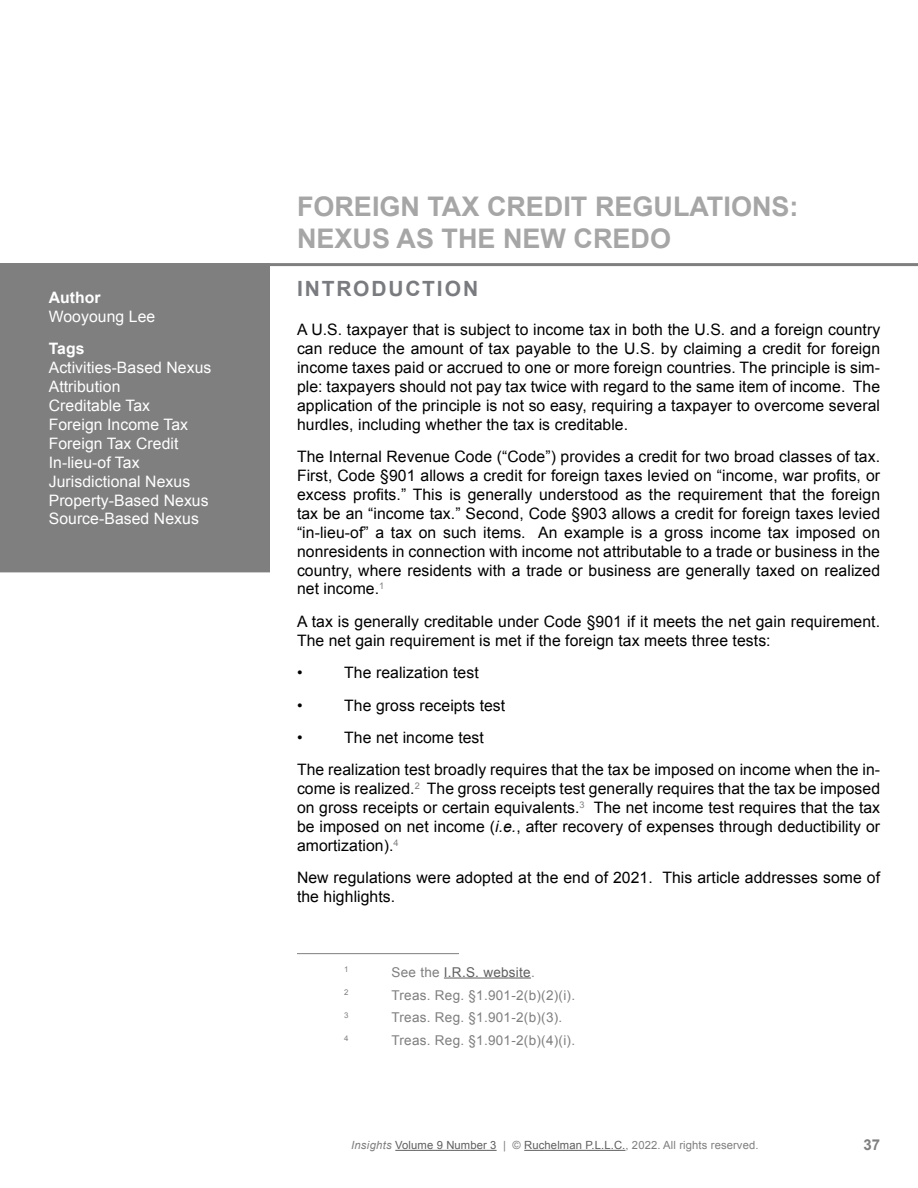
<style>
.page{position:relative;width:918px;height:1188px;background:#fff}
.page>*{position:absolute;margin:0;border:0;box-sizing:border-box;transform-origin:0 0}
.t1{font:700 27px/32.4px "Arial";color:#a6a6a6}
.t2{font:700 21px "Arial";letter-spacing:.085em;color:#797b7e}
.t3{font:15.75px/18.9px "Arial";letter-spacing:.005em;color:#000;text-align:justify}
.t4{font:15.75px/18.9px "Arial";letter-spacing:.005em;color:#fff}
.t5{font:700 15.75px "Arial";letter-spacing:.005em;color:#fff}
.t6{font:700 15px "Arial";color:#7f7f7f}
.t7{font:13.5px "Arial";letter-spacing:.02em;color:#7f7f7f}
.t8{font:13.5px "Arial";letter-spacing:.02em;color:#5f5f5f}
.t9{font:11.25px "Arial";letter-spacing:.01em;color:#5f5f5f}
.t10{font:7.8px "Arial";color:#7f7f7f}
.s1{font-style:italic}
.s2{color:#7f7f7f}
.s3{font-style:italic;color:#7f7f7f}
</style>
<div class="page">
<hr style="left:395px;top:1150px;width:102px;height:1px;background:#5f5f5f">
<hr style="left:524px;top:1150px;width:102px;height:1px;background:#5f5f5f">
<div style="left:0;top:266px;width:270px;height:306px;background:#7f7f7f"></div>
<hr style="left:0;top:263px;width:918px;height:3px;background:#7f7f7f">
<hr style="left:297px;top:953px;width:162px;height:1px;background:#7f7f7f">
<hr style="left:444px;top:978px;width:87px;height:1px;background:#5f5f5f">
<p class="t5" style="left:49px;top:287px;width:54px">Author</p>
<p class="t4" style="left:49px;top:307px;width:108px">Wooyoung Lee</p>
<p class="t5" style="left:49px;top:338px;width:37px">Tags</p>
<p class="t4" style="left:49px;top:358px;width:164px">Activities-Based Nexus<br>Attribution<br>Creditable Tax<br>Foreign Income Tax<br>Foreign Tax Credit<br>In-lieu-of Tax<br>Jurisdictional Nexus<br>Property-Based Nexus<br>Source-Based Nexus</p>
<h1 class="t1" style="left:297px;top:191px;width:503px">FOREIGN TAX CREDIT REGULATIONS:<br>NEXUS AS THE NEW CREDO</h1>
<h2 class="t2" style="left:297px;top:275px;width:183px">INTRODUCTION</h2>
<p class="t3" style="left:297px;top:320px;width:585px">A U.S. taxpayer that is subject to income tax in both the U.S. and a foreign country can reduce the amount of tax payable to the U.S. by claiming a credit for foreign income taxes paid or accrued to one or more foreign countries. The principle is sim&shy;ple: taxpayers should not pay tax twice with regard to the same item of income. The application of the principle is not so easy, requiring a taxpayer to overcome several hurdles, including whether the tax is creditable.</p>
<p class="t3" style="left:297px;top:447px;width:585px">The Internal Revenue Code (“Code”) provides a credit for two broad classes of tax.<br>First, Code §901 allows a credit for foreign taxes levied on “income, war profits, or excess profits.” This is generally understood as the requirement that the foreign tax be an “income tax.” Second, Code §903 allows a credit for foreign taxes levied “in-lieu-of” a tax on such items. An example is a gross income tax imposed on nonresidents in connection with income not attributable to a trade or business in the country, where residents with a trade or business are generally taxed on realized net income.<sup>1</sup></p>
<p class="t3" style="left:297px;top:612px;width:585px">A tax is generally creditable under Code §901 if it meets the net gain requirement.<br>The net gain requirement is met if the foreign tax meets three tests:</p>
<p class="t3" style="left:297px;top:663px;width:7px">•</p>
<p class="t3" style="left:344px;top:663px;width:136px">The realization test</p>
<p class="t3" style="left:297px;top:696px;width:7px">•</p>
<p class="t3" style="left:344px;top:696px;width:163px">The gross receipts test</p>
<p class="t3" style="left:297px;top:728px;width:7px">•</p>
<p class="t3" style="left:297px;top:721px;width:585px;line-height:32.4px;text-indent:47px">The net income test<br>The realization test broadly requires that the tax be imposed on income when the in-</p>
<p class="t3" style="left:297px;top:779px;width:585px">come is realized.<sup>2</sup> The gross receipts test generally requires that the tax be imposed on gross receipts or certain equivalents.<sup>3</sup> The net income test requires that the tax be imposed on net income (<span class="s1">i.e.</span>, after recovery of expenses through deductibility or amortization).<sup>4</sup></p>
<p class="t3" style="left:297px;top:869px;width:585px">New regulations were adopted at the end of 2021. This article addresses some of the highlights.</p>
<p class="t10" style="left:344px;top:964px;width:6px">1</p>
<p class="t8" style="left:391px;top:963px;width:145px"><span class="s2">See the</span> I.R.S. website<span class="s2">.</span></p>
<p class="t10" style="left:344px;top:987px;width:6px">2</p>
<p class="t7" style="left:391px;top:986px;width:185px">Treas. Reg. §1.901-2(b)(2)(i).</p>
<p class="t10" style="left:344px;top:1010px;width:6px">3</p>
<p class="t7" style="left:391px;top:1009px;width:172px">Treas. Reg. §1.901-2(b)(3).</p>
<p class="t10" style="left:344px;top:1033px;width:6px">4</p>
<p class="t7" style="left:391px;top:1032px;width:185px">Treas. Reg. §1.901-2(b)(4)(i).</p>
<p class="t9" style="left:351px;top:1138px;width:409px"><span class="s3">Insights</span> Volume 9 Number 3 <span class="s2">| ©</span> Ruchelman P.L.L.C.<span class="s2">, 2022. All rights reserved.</span></p>
<p class="t6" style="left:863px;top:1135px;width:18px">37</p>
</div>
